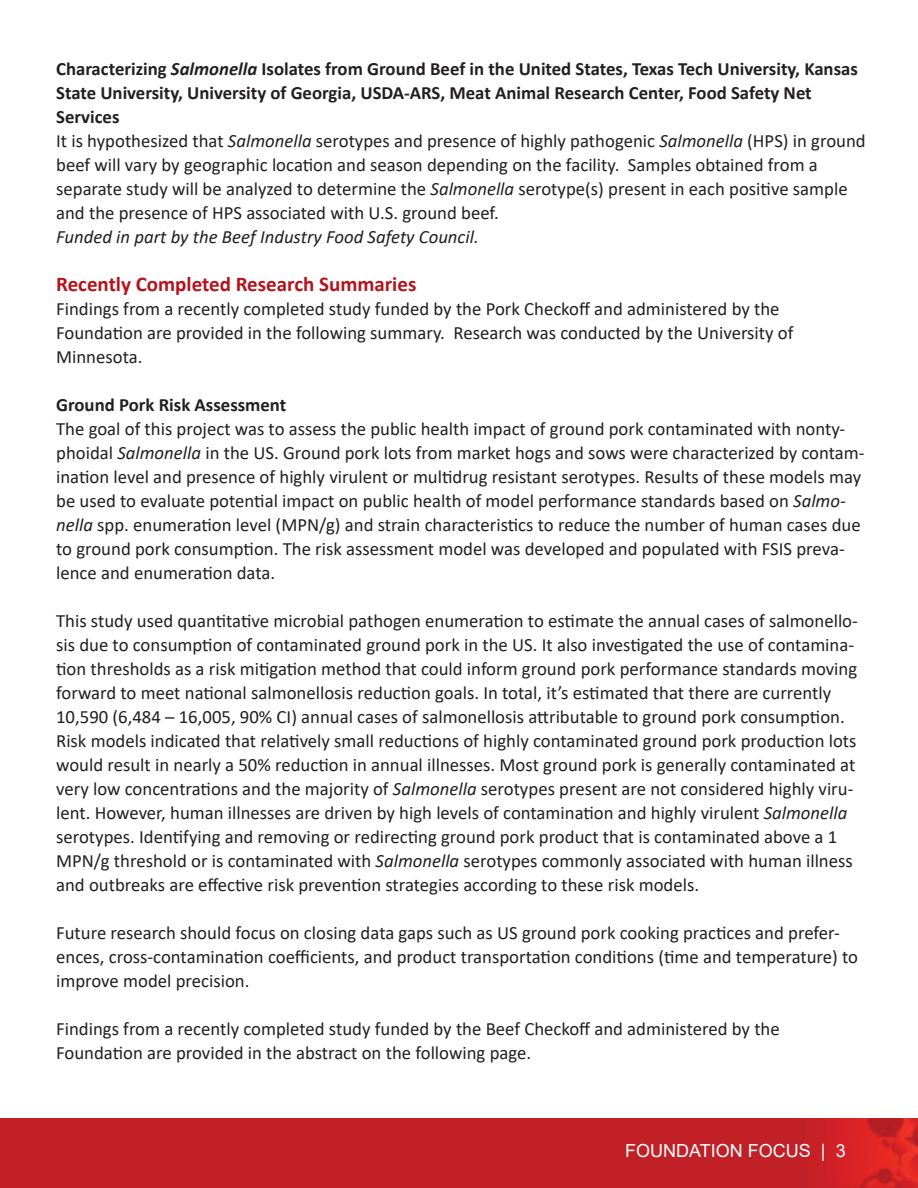
<style>
.page{position:relative;width:918px;height:1188px;background:#fff}
.page>*{position:absolute;margin:0;border:0;box-sizing:border-box;transform-origin:0 0}
.t1{font:700 21px "Calibri";color:#b5121b}
.t2{font:18.75px/24px "Calibri";color:#231f20}
.t3{font:700 18.75px/24px "Calibri";color:#231f20}
.t4{font:italic 18.75px "Calibri";color:#231f20}
.t5{font:18px "Arial";color:#fff}
.s1{font-style:italic}
</style>
<div class="page">
<img style="left:0;top:1119px;width:918px;height:69px">
<p class="t3" style="left:56px;top:56px;width:803px">Characterizing <span class="s1">Salmonella</span> Isolates from Ground Beef in the United States, Texas Tech University, Kansas<br>State University, University of Georgia, USDA-ARS, Meat Animal Research Center, Food Safety Net<br>Services</p>
<p class="t2" style="left:56px;top:128px;width:811px">It is hypothesized that <span class="s1">Salmonella</span> serotypes and presence of highly pathogenic <span class="s1">Salmonella</span> (HPS) in ground beef will vary by geographic location and season depending on the facility. Samples obtained from a separate study will be analyzed to determine the <span class="s1">Salmonella</span> serotype(s) present in each positive sample and the presence of HPS associated with U.S. ground beef.</p>
<p class="t4" style="left:56px;top:223px;width:424px">Funded in part by the Beef Industry Food Safety Council.</p>
<p class="t1" style="left:56px;top:269px;width:362px">Recently Completed Research Summaries</p>
<p class="t2" style="left:56px;top:296px;width:725px">Findings from a recently completed study funded by the Pork Checkoff and administered by the</p>
<p class="t2" style="left:56px;top:320px;width:739px">Foundation are provided in the following summary. Research was conducted by the University of</p>
<p class="t2" style="left:56px;top:344px;width:88px">Minnesota.</p>
<p class="t3" style="left:56px;top:392px;width:232px">Ground Pork Risk Assessment</p>
<p class="t2" style="left:56px;top:416px;width:810px">The goal of this project was to assess the public health impact of ground pork contaminated with nonty&shy;phoidal <span class="s1">Salmonella</span> in the US. Ground pork lots from market hogs and sows were characterized by contam&shy;ination level and presence of highly virulent or multidrug resistant serotypes. Results of these models may be used to evaluate potential impact on public health of model performance standards based on <span class="s1">Salmo&shy;nella</span> spp. enumeration level (MPN/g) and strain characteristics to reduce the number of human cases due to ground pork consumption. The risk assessment model was developed and populated with FSIS preva&shy;lence and enumeration data.</p>
<p class="t2" style="left:56px;top:608px;width:803px">This study used quantitative microbial pathogen enumeration to estimate the annual cases of salmonello&shy;sis due to consumption of contaminated ground pork in the US. It also investigated the use of contamina&shy;tion thresholds as a risk mitigation method that could inform ground pork performance standards moving forward to meet national salmonellosis reduction goals. In total, it’s estimated that there are currently 10,590 (6,484 – 16,005, 90% CI) annual cases of salmonellosis attributable to ground pork consumption.<br>Risk models indicated that relatively small reductions of highly contaminated ground pork production lots would result in nearly a 50% reduction in annual illnesses. Most ground pork is generally contaminated at very low concentrations and the majority of <span class="s1">Salmonella</span> serotypes present are not considered highly viru&shy;lent. However, human illnesses are driven by high levels of contamination and highly virulent <span class="s1">Salmonella </span>serotypes. Identifying and removing or redirecting ground pork product that is contaminated above a 1<br>MPN/g threshold or is contaminated with <span class="s1">Salmonella</span> serotypes commonly associated with human illness and outbreaks are effective risk prevention strategies according to these risk models.</p>
<p class="t2" style="left:56px;top:920px;width:804px">Future research should focus on closing data gaps such as US ground pork cooking practices and prefer&shy;ences, cross-contamination coefficients, and product transportation conditions (time and temperature) to improve model precision.</p>
<p class="t2" style="left:56px;top:1016px;width:725px">Findings from a recently completed study funded by the Beef Checkoff and administered by the<br>Foundation are provided in the abstract on the following page.</p>
<p class="t5" style="left:625px;top:1138px;width:222px">FOUNDATION FOCUS | 3</p>
</div>
